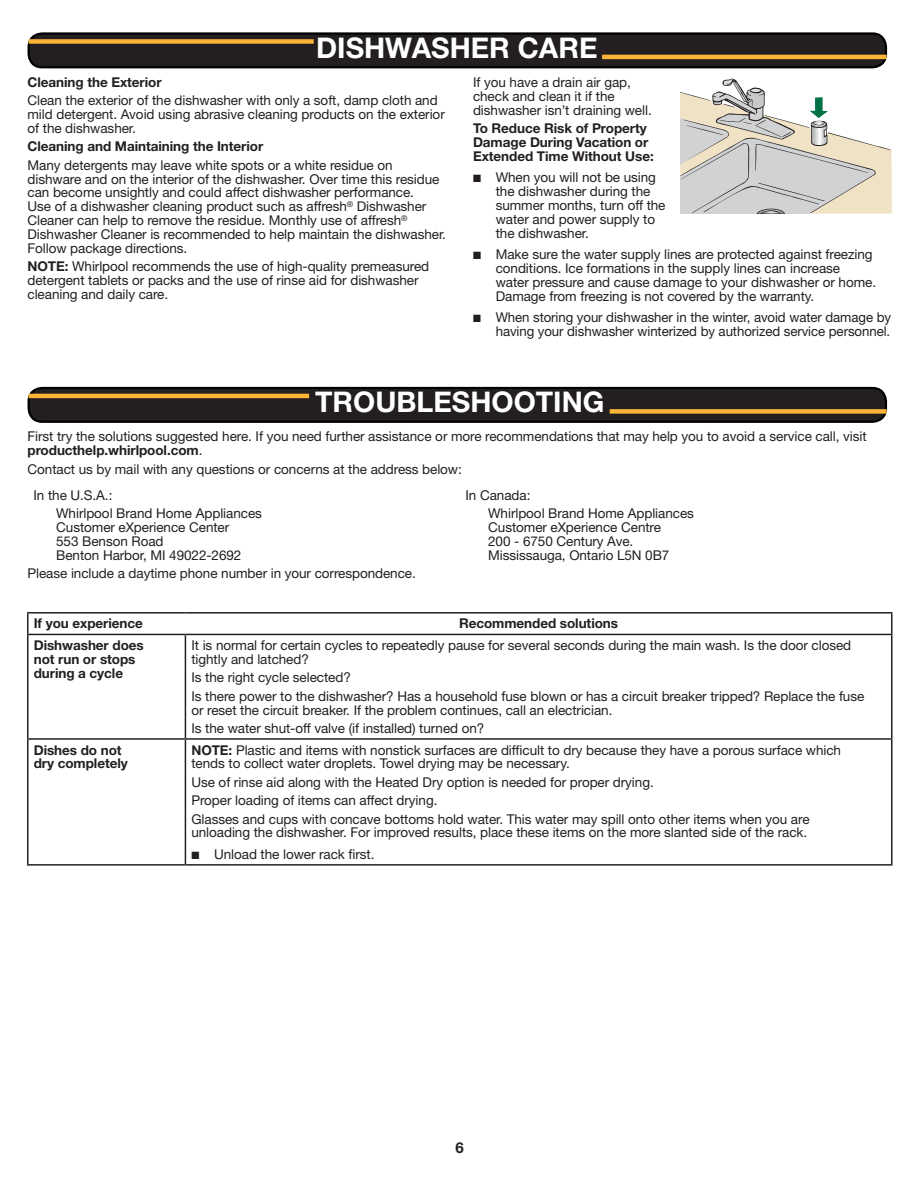
<style>
.page{position:relative;width:918px;height:1188px;background:#fff}
.page>*{position:absolute;margin:0;border:0;box-sizing:border-box;transform-origin:0 0}
.t1{font:700 28.5px "Helvetica Neue LT Std";color:#fff}
.t2{font:700 15px "Helvetica Neue LT Std";color:#231f20}
.Body{font:13.5px/13.8px "Helvetica Neue LT Std";letter-spacing:-.005em;color:#231f20}
.Body_Bold{font:700 13.5px/13.8px "Helvetica Neue LT Std";letter-spacing:-.005em;color:#231f20}
.Body_Indent{font:13.5px/13.8px "Helvetica Neue LT Std";letter-spacing:-.005em;color:#231f20}
.s1{font-weight:700}
</style>
<div class="page">
<div style="left:29px;top:34px;width:857px;height:33px;background:#231f20;border-radius:13px"></div>
<div style="left:28px;top:32px;width:859px;height:36px;border:2px solid #000;border-radius:13px"></div>
<div style="left:29px;top:39px;width:285px;height:5px;background:#fcb336"></div>
<hr style="left:602px;top:55px;width:285px;height:4px;background:#fcb336">
<svg style="left:680px;top:79px;width:212px;height:135px"></svg>
<div style="left:29px;top:388px;width:857px;height:34px;background:#231f20;border-radius:13px"></div>
<div style="left:28px;top:387px;width:859px;height:36px;border:2px solid #000;border-radius:13px"></div>
<hr style="left:29px;top:394px;width:280px;height:4px;background:#fcb336">
<div style="left:610px;top:409px;width:277px;height:5px;background:#fcb336"></div>
<hr style="left:27px;top:635px;width:1px;height:103px;background:#231f20">
<hr style="left:185px;top:635px;width:1px;height:103px;background:#231f20">
<hr style="left:891px;top:635px;width:1px;height:103px;background:#231f20">
<hr style="left:27px;top:738px;width:158px;height:2px;background:#231f20">
<hr style="left:27px;top:740px;width:1px;height:124px;background:#231f20">
<hr style="left:185px;top:738px;width:708px;height:2px;background:#231f20">
<hr style="left:185px;top:740px;width:1px;height:124px;background:#231f20">
<hr style="left:891px;top:740px;width:1px;height:124px;background:#231f20">
<hr style="left:27px;top:864px;width:158px;height:2px;background:#231f20">
<hr style="left:185px;top:864px;width:708px;height:2px;background:#231f20">
<hr style="left:27px;top:612px;width:158px;height:2px;background:#231f20">
<hr style="left:185px;top:612px;width:708px;height:2px;background:#231f20">
<hr style="left:27px;top:634px;width:158px;height:1px;background:#231f20">
<hr style="left:185px;top:634px;width:708px;height:1px;background:#231f20">
<svg style="left:27px;top:614px;width:1px;height:20px"></svg>
<svg style="left:891px;top:614px;width:1px;height:20px"></svg>
<p class="t1" style="left:316px;top:30px;width:283px">DISHWASHER CARE</p>
<p class="Body_Bold" style="left:28px;top:75px;width:136px">Cleaning the Exterior</p>
<p class="Body" style="left:28px;top:93px;width:419px">Clean the exterior of the dishwasher with only a soft, damp cloth and mild detergent. Avoid using abrasive cleaning products on the exterior of the dishwasher.</p>
<p class="Body_Bold" style="left:28px;top:139px;width:237px">Cleaning and Maintaining the Interior</p>
<p class="Body" style="left:28px;top:158px;width:420px">Many detergents may leave white spots or a white residue on dishware and on the interior of the dishwasher. Over time this residue can become unsightly and could affect dishwasher performance.<br>Use of a dishwasher cleaning product such as affresh<sup>®</sup> Dishwasher Cleaner can help to remove the residue. Monthly use of affresh<sup>® </sup>Dishwasher Cleaner is recommended to help maintain the dishwasher.<br>Follow package directions.</p>
<p class="Body" style="left:28px;top:259px;width:403px"><span class="s1">NOTE:</span> Whirlpool recommends the use of high-quality premeasured detergent tablets or packs and the use of rinse aid for dishwasher cleaning and daily care.</p>
<p class="Body" style="left:473px;top:75px;width:180px">If you have a drain air gap, check and clean it if the dishwasher isn’t draining well.</p>
<p class="Body_Bold" style="left:473px;top:121px;width:182px">To Reduce Risk of Property<br>Damage During Vacation or<br>Extended Time Without Use:</p>
<p class="Body" style="left:496px;top:170px;width:171px;text-indent:-23px">■ When you will not be using the dishwasher during the summer months, turn off the water and power supply to the dishwasher.</p>
<p class="Body" style="left:496px;top:247px;width:382px;text-indent:-23px">■ Make sure the water supply lines are protected against freezing conditions. Ice formations in the supply lines can increase water pressure and cause damage to your dishwasher or home.<br>Damage from freezing is not covered by the warranty.</p>
<p class="Body" style="left:473px;top:310px;width:420px;text-align:right">■ When storing your dishwasher in the winter, avoid water damage by having your dishwasher winterized by authorized service personnel.</p>
<p class="t1" style="left:315px;top:384px;width:291px">TROUBLESHOOTING</p>
<p class="Body" style="left:28px;top:429px;width:841px">First try the solutions suggested here. If you need further assistance or more recommendations that may help you to avoid a service call, visit <span class="s1">producthelp.whirlpool.com</span>.</p>
<p class="Body" style="left:28px;top:462px;width:436px">Contact us by mail with any questions or concerns at the address below:</p>
<p class="Body" style="left:34px;top:488px;width:80px">In the U.S.A.:</p>
<p class="Body_Indent" style="left:56px;top:506px;width:207px">Whirlpool Brand Home Appliances<br>Customer eXperience Center<br>553 Benson Road<br>Benton Harbor, MI 49022-2692</p>
<p class="Body" style="left:466px;top:488px;width:66px">In Canada:</p>
<p class="Body_Indent" style="left:488px;top:506px;width:207px">Whirlpool Brand Home Appliances<br>Customer eXperience Centre<br>200 - 6750 Century Ave.<br>Mississauga, Ontario L5N 0B7</p>
<p class="Body" style="left:28px;top:566px;width:390px">Please include a daytime phone number in your correspondence.</p>
<p class="Body_Bold" style="left:34px;top:616px;width:111px">If you experience</p>
<p class="Body_Bold" style="left:459px;top:616px;width:161px">Recommended solutions</p>
<p class="Body_Bold" style="left:34px;top:638px;width:112px">Dishwasher does not run or stops during a cycle</p>
<p class="Body" style="left:191px;top:638px;width:661px">It is normal for certain cycles to repeatedly pause for several seconds during the main wash. Is the door closed tightly and latched?</p>
<p class="Body" style="left:191px;top:670px;width:161px">Is the right cycle selected?</p>
<p class="Body" style="left:191px;top:689px;width:674px">Is there power to the dishwasher? Has a household fuse blown or has a circuit breaker tripped? Replace the fuse or reset the circuit breaker. If the problem continues, call an electrician.</p>
<p class="Body" style="left:191px;top:721px;width:295px">Is the water shut-off valve (if installed) turned on?</p>
<p class="Body_Bold" style="left:34px;top:743px;width:96px">Dishes do not dry completely</p>
<p class="Body" style="left:191px;top:743px;width:651px"><span class="s1">NOTE:</span> Plastic and items with nonstick surfaces are difficult to dry because they have a porous surface which tends to collect water droplets. Towel drying may be necessary.</p>
<p class="Body" style="left:191px;top:775px;width:464px">Use of rinse aid along with the Heated Dry option is needed for proper drying.</p>
<p class="Body" style="left:191px;top:793px;width:248px">Proper loading of items can affect drying.</p>
<p class="Body" style="left:191px;top:812px;width:620px">Glasses and cups with concave bottoms hold water. This water may spill onto other items when you are unloading the dishwasher. For improved results, place these items on the more slanted side of the rack.</p>
<p class="Body" style="left:191px;top:847px;width:185px">■ Unload the lower rack first.</p>
<p class="t2" style="left:455px;top:1139px;width:10px">6</p>
</div>
